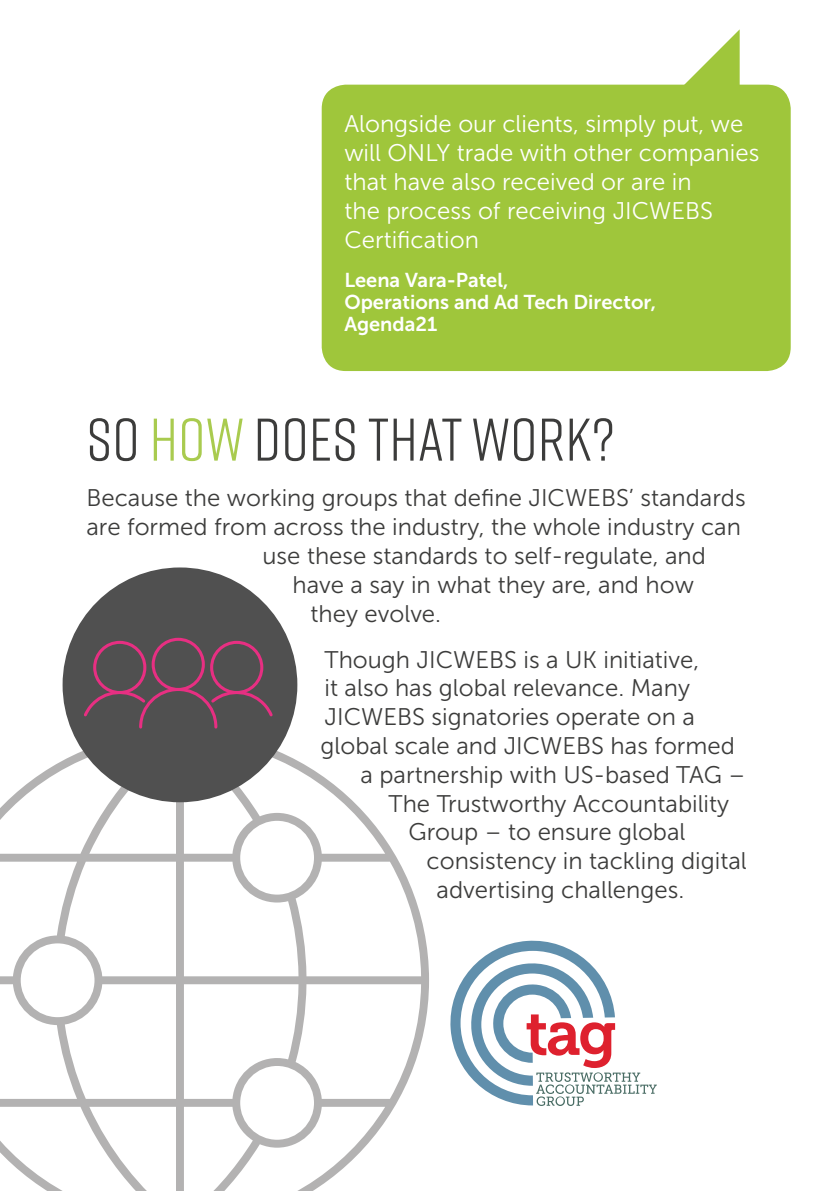
<style>
.page{position:relative;width:828px;height:1191px;background:#fff}
.page>*{position:absolute;margin:0;border:0;box-sizing:border-box;transform-origin:0 0}
.t1{font:60px "Rift";letter-spacing:.01em;color:#3c3c3b}
.t2{font:24px "Museo Sans 300";color:#3c3c3b}
.t3{font:24px/28.8px "Museo Sans 300";color:#fff}
.t4{font:20px/22px "Museo Sans 700";color:#fff}
.s1{color:#a9cb4f}
</style>
<div class="page">
<svg style="left:0;top:731px;width:429px;height:460px"></svg>
<div style="left:322px;top:85px;width:468px;height:286px;background:#9fc63b;border-radius:24px"></div>
<svg style="left:654px;top:30px;width:85px;height:55px"></svg>
<svg style="left:450px;top:940px;width:207px;height:166px"></svg>
<div style="left:63px;top:567px;width:234px;height:235px;background:#505050;border-radius:50%"></div>
<div style="left:210px;top:641px;width:53px;height:53px;border:3px solid #e72f82;border-radius:50%"></div>
<div style="left:152px;top:638px;width:53px;height:53px;border:3px solid #e72f82;border-radius:50%"></div>
<div style="left:93px;top:641px;width:53px;height:53px;border:3px solid #e72f82;border-radius:50%"></div>
<svg style="left:84px;top:686px;width:189px;height:43px"></svg>
<p class="t3" style="left:344px;top:110px;width:416px">Alongside our clients, simply put, we will ONLY trade with other companies that have also received or are in<br>the process of receiving JICWEBS<br>Certification</p>
<p class="t4" style="left:344px;top:269px;width:313px">Leena Vara-Patel,<br>Operations and Ad Tech Director,<br>Agenda21</p>
<h1 class="t1" style="left:87px;top:397px;width:529px">SO <span class="s1">HOW</span> DOES THAT WORK?</h1>
<p class="t2" style="left:86px;top:485px;width:660px">Because the working groups that define JICWEBS’ standards</p>
<p class="t2" style="left:86px;top:514px;width:656px">are formed from across the industry, the whole industry can</p>
<p class="t2" style="left:262px;top:543px;width:445px">use these standards to self-regulate, and</p>
<p class="t2" style="left:292px;top:571px;width:403px">have a say in what they are, and how</p>
<p class="t2" style="left:310px;top:600px;width:132px">they evolve.</p>
<p class="t2" style="left:324px;top:646px;width:376px">Though JICWEBS is a UK initiative,</p>
<p class="t2" style="left:324px;top:675px;width:367px">it also has global relevance. Many</p>
<p class="t2" style="left:324px;top:704px;width:372px">JICWEBS signatories operate on a</p>
<p class="t2" style="left:320px;top:733px;width:416px">global scale and JICWEBS has formed</p>
<p class="t2" style="left:360px;top:761px;width:386px">a partnership with US-based TAG –</p>
<p class="t2" style="left:388px;top:790px;width:342px">The Trustworthy Accountability</p>
<p class="t2" style="left:408px;top:819px;width:278px">Group – to ensure global</p>
<p class="t2" style="left:426px;top:848px;width:322px">consistency in tackling digital</p>
<p class="t2" style="left:436px;top:877px;width:249px">advertising challenges.</p>
</div>
